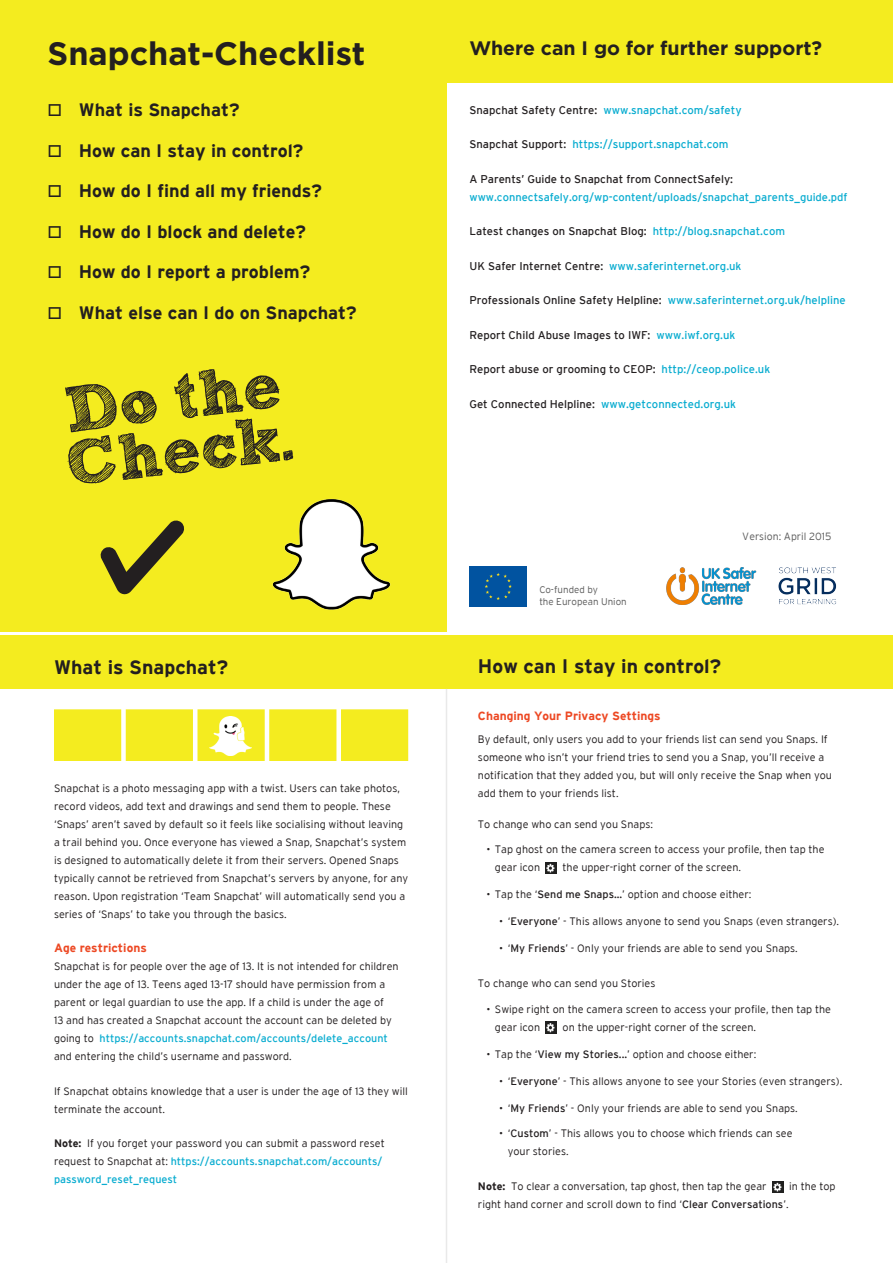
<style>
.page{position:relative;width:893px;height:1263px;background:#fff}
.page>*{position:absolute;margin:0;border:0;box-sizing:border-box;transform-origin:0 0}
.t1{font:700 64.95px "freeversion Sketch Block";color:#231f20}
.t2{font:700 32.4px "Gotham";color:#231f20}
.t3{font:700 19.5px "Interstate";color:#231f20}
.t4{font:700 19.5px "Gotham";color:#231f20}
.t5{font:700 18px "Interstate";color:#231f20}
.t6{font:700 12px "Interstate";color:#ed4823}
.t7{font:11.25px "Interstate";color:#231f20}
.t8{font:11.25px "Interstate";color:#08acd0}
.t9{font:11.1px "Interstate";color:#08acd0}
.t10{font:300 10.8px/18px "Interstate";color:#231f20}
.t11{font:300 10.5px "Interstate";color:#5d5d5d}
.t12{font:300 9.75px "Interstate";color:#5d5d5d}
.s1{color:#231f20}
.s2{color:#08acd0}
.s3{font-weight:400;color:#08acd0}
.s4{font-weight:700}
.s5{font-weight:400}
</style>
<div class="page">
<div style="left:0;top:0;width:893px;height:83px;background:#f4ec1f"></div>
<div style="left:0;top:636px;width:893px;height:53px;background:#f4ec1f"></div>
<div style="left:0;top:19px;width:446px;height:612px;background:#f4ec1f"></div>
<div style="left:469px;top:566px;width:58px;height:41px;background:#0153a0"></div>
<svg style="left:485px;top:573px;width:27px;height:27px"></svg>
<img style="left:666px;top:568px;width:91px;height:36px">
<img style="left:778px;top:567px;width:59px;height:38px">
<img style="left:272px;top:498px;width:119px;height:112px">
<svg style="left:54px;top:709px;width:354px;height:52px;background:#f4ed2c"></svg>
<img style="left:210px;top:716px;width:42px;height:40px">
<svg style="left:772px;top:1181px;width:11px;height:12px"></svg>
<svg style="left:545px;top:1022px;width:11px;height:11px"></svg>
<svg style="left:545px;top:862px;width:11px;height:12px"></svg>
<hr style="left:446px;top:689px;width:1px;height:574px;background:#e9e9e9">
<p class="t2" style="left:48px;top:32px;width:319px">Snapchat-Checklist</p>
<p class="t5" style="left:48px;top:100px;width:193px">□ What is Snapchat?</p>
<p class="t5" style="left:48px;top:140px;width:257px">□ How can I stay in control?</p>
<p class="t5" style="left:48px;top:181px;width:276px">□ How do I find all my friends?</p>
<p class="t5" style="left:48px;top:221px;width:260px">□ How do I block and delete?</p>
<p class="t5" style="left:48px;top:262px;width:264px">□ How do I report a problem?</p>
<p class="t5" style="left:48px;top:302px;width:311px">□ What else can I do on Snapchat?</p>
<p class="t1" style="left:61px;top:386px;width:219px;rotate:-7deg">Do the</p>
<p class="t1" style="left:63px;top:440px;width:230px;rotate:-7deg">Check.</p>
<p class="t4" style="left:469px;top:35px;width:354px">Where can I go for further support?</p>
<p class="t8" style="left:469px;top:104px;width:274px"><span class="s1">Snapchat Safety Centre:</span> www.snapchat.com/safety</p>
<p class="t8" style="left:469px;top:138px;width:261px"><span class="s1">Snapchat Support:</span> https://support.snapchat.com</p>
<p class="t7" style="left:469px;top:173px;width:265px">A Parents’ Guide to Snapchat from ConnectSafely:</p>
<p class="t9" style="left:469px;top:191px;width:380px">www.connectsafely.org/wp-content/uploads/snapchat_parents_guide.pdf</p>
<p class="t7" style="left:469px;top:225px;width:317px">Latest changes on Snapchat Blog: <span class="s2">http://blog.snapchat.com</span></p>
<p class="t8" style="left:469px;top:260px;width:274px"><span class="s1">UK Safer Internet Centre:</span> www.saferinternet.org.uk</p>
<p class="t7" style="left:469px;top:294px;width:378px">Professionals Online Safety Helpline: <span class="s2">www.saferinternet.org.uk/helpline</span></p>
<p class="t7" style="left:469px;top:329px;width:267px">Report Child Abuse Images to IWF: <span class="s2">www.iwf.org.uk</span></p>
<p class="t7" style="left:469px;top:363px;width:302px">Report abuse or grooming to CEOP: <span class="s2">http://ceop.police.uk</span></p>
<p class="t8" style="left:469px;top:398px;width:268px"><span class="s1">Get Connected Helpline:</span> www.getconnected.org.uk</p>
<p class="t12" style="left:539px;top:584px;width:60px">Co-funded by</p>
<p class="t12" style="left:539px;top:596px;width:89px">the European Union</p>
<p class="t11" style="left:742px;top:531px;width:91px">Version: April 2015</p>
<p class="t3" style="left:54px;top:656px;width:176px">What is Snapchat?</p>
<p class="t3" style="left:478px;top:655px;width:245px">How can I stay in control?</p>
<p class="t10" style="left:54px;top:779px;width:356px">Snapchat is a photo messaging app with a twist. Users can take photos, record videos, add text and drawings and send them to people. These ‘Snaps’ aren’t saved by default so it feels like socialising without leaving a trail behind you. Once everyone has viewed a Snap, Snapchat’s system is designed to automatically delete it from their servers. Opened Snaps typically cannot be retrieved from Snapchat’s servers by anyone, for any reason. Upon registration ‘Team Snapchat’ will automatically send you a series of ‘Snaps’ to take you through the basics.</p>
<p class="t6" style="left:54px;top:941px;width:94px">Age restrictions</p>
<p class="t10" style="left:54px;top:957px;width:346px">Snapchat is for people over the age of 13. It is not intended for children under the age of 13. Teens aged 13-17 should have permission from a parent or legal guardian to use the app. If a child is under the age of<br>13 and has created a Snapchat account the account can be deleted by going to <span class="s3">https://accounts.snapchat.com/accounts/delete_account </span>and entering the child’s username and password.</p>
<p class="t10" style="left:54px;top:1082px;width:355px">If Snapchat obtains knowledge that a user is under the age of 13 they will terminate the account.</p>
<p class="t10" style="left:54px;top:1134px;width:332px"><span class="s4">Note:</span> If you forget your password you can submit a password reset request to Snapchat at: <span class="s3">https://accounts.snapchat.com/accounts/ password_reset_request</span></p>
<p class="t6" style="left:478px;top:709px;width:184px">Changing Your Privacy Settings</p>
<p class="t10" style="left:478px;top:730px;width:356px">By default, only users you add to your friends list can send you Snaps. If someone who isn’t your friend tries to send you a Snap, you’ll receive a notification that they added you, but will only receive the Snap when you add them to your friends list.</p>
<p class="t10" style="left:478px;top:815px;width:177px">To change who can send you Snaps:</p>
<p class="t10" style="left:495px;top:840px;width:331px;text-indent:-9px">• Tap ghost on the camera screen to access your profile, then tap the gear icon</p>
<p class="t10" style="left:563px;top:858px;width:180px">the upper-right corner of the screen.</p>
<p class="t10" style="left:486px;top:885px;width:266px">• Tap the ‘<span class="s5">Send me Snaps...</span>’ option and choose either:</p>
<p class="t10" style="left:499px;top:912px;width:341px">• ‘<span class="s5">Everyone</span>’ - This allows anyone to send you Snaps (even strangers).</p>
<p class="t10" style="left:499px;top:939px;width:300px">• ‘<span class="s5">My Friends</span>’ - Only your friends are able to send you Snaps.</p>
<p class="t10" style="left:478px;top:974px;width:179px">To change who can send you Stories</p>
<p class="t10" style="left:495px;top:999px;width:338px;text-indent:-9px">• Swipe right on the camera screen to access your profile, then tap the gear icon</p>
<p class="t10" style="left:563px;top:1017px;width:195px">on the upper-right corner of the screen.</p>
<p class="t10" style="left:486px;top:1044px;width:271px">• Tap the ‘<span class="s5">View my Stories...</span>’ option and choose either:</p>
<p class="t10" style="left:499px;top:1071px;width:345px">• ‘<span class="s5">Everyone</span>’ - This allows anyone to see your Stories (even strangers).</p>
<p class="t10" style="left:499px;top:1098px;width:300px">• ‘<span class="s5">My Friends</span>’ - Only your friends are able to send you Snaps.</p>
<p class="t10" style="left:508px;top:1124px;width:286px;text-indent:-9px">• ‘<span class="s5">Custom</span>’ - This allows you to choose which friends can see your stories.</p>
<p class="t10" style="left:478px;top:1176px;width:290px"><span class="s4">Note:</span> To clear a conversation, tap ghost, then tap the gear</p>
<p class="t10" style="left:789px;top:1176px;width:48px">in the top</p>
<p class="t10" style="left:478px;top:1194px;width:312px">right hand corner and scroll down to find ‘<span class="s5">Clear Conversations</span>’.</p>
</div>
